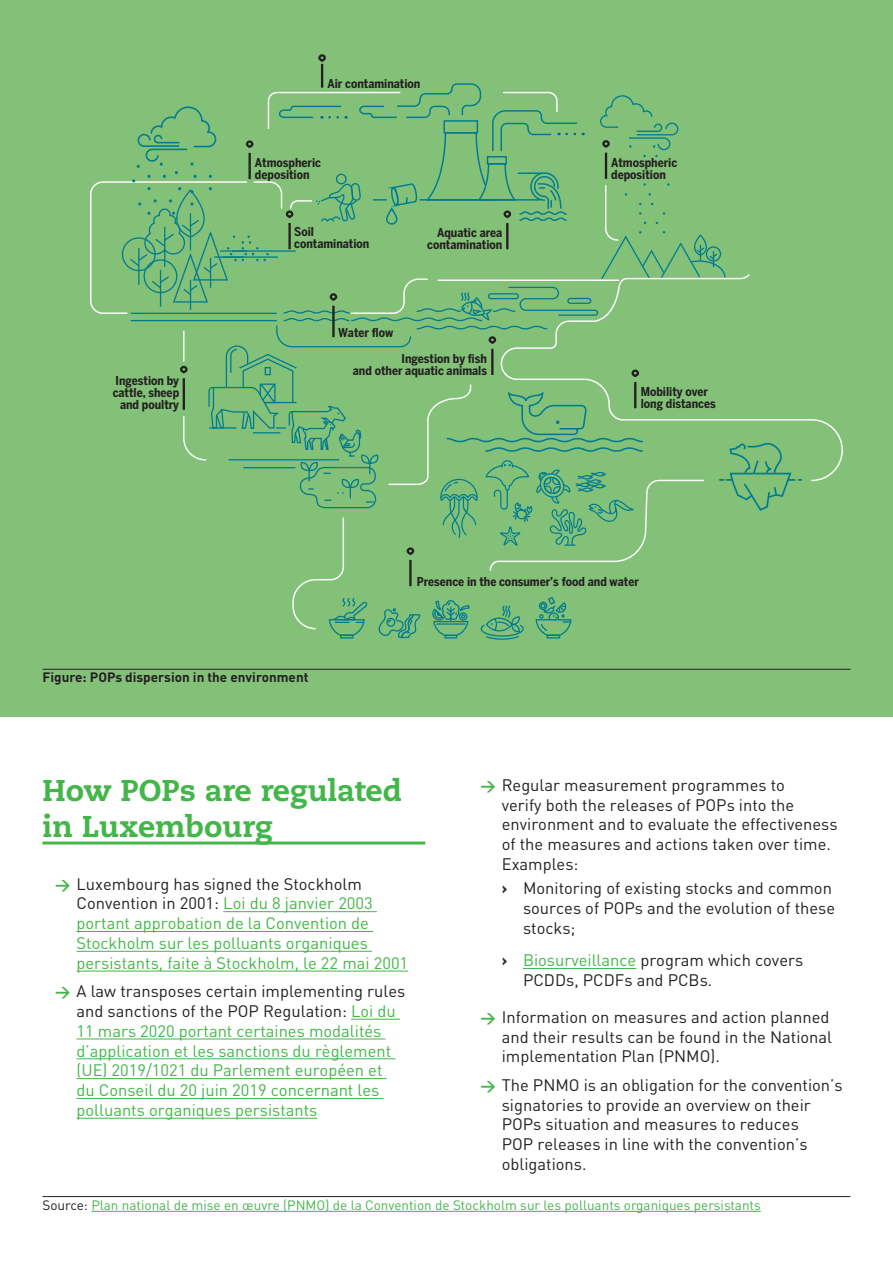
<style>
.page{position:relative;width:893px;height:1263px;background:#fff}
.page>*{position:absolute;margin:0;border:0;box-sizing:border-box;transform-origin:0 0}
.t1{font:800 30px/36px "Caecilia LT Std";color:#43b649}
.t2{font:16.5px/19.8px "DIN Pro";color:#231f20}
.t3{font:16.5px/19.8px "DIN Pro";color:#43b649}
.t4{font:13.5px "DIN Pro";color:#43b649}
.t5{font:700 13.5px "DIN Pro";color:#231f20}
.t6{font:700 12.15px/12.3px "Benton Sans Cond";color:#231f20}
.s1{font-weight:700;font-size:15px}
.s2{color:#231f20}
.s3{font-weight:700;font-size:15px;color:#43b649}
.s4{font-weight:700}
.s5{color:#43b649}
</style>
<div class="page">
<hr style="left:43px;top:841px;width:382px;height:3px;background:#43b649">
<hr style="left:223px;top:911px;width:154px;height:1px;background:#43b649">
<hr style="left:77px;top:931px;width:296px;height:1px;background:#43b649">
<hr style="left:77px;top:951px;width:295px;height:1px;background:#43b649">
<hr style="left:77px;top:971px;width:331px;height:1px;background:#43b649">
<hr style="left:351px;top:1019px;width:49px;height:1px;background:#43b649">
<hr style="left:77px;top:1038px;width:308px;height:1px;background:#43b649">
<hr style="left:77px;top:1058px;width:318px;height:1px;background:#43b649">
<hr style="left:77px;top:1078px;width:310px;height:1px;background:#43b649">
<hr style="left:77px;top:1098px;width:306px;height:1px;background:#43b649">
<hr style="left:77px;top:1118px;width:240px;height:1px;background:#43b649">
<div style="left:0;top:0;width:893px;height:716px;background:#83c078"></div>
<hr style="left:523px;top:968px;width:113px;height:1px;background:#43b649">
<div style="left:318px;top:54px;width:8px;height:8px;border:2px solid #231f20;border-radius:50%"></div>
<hr style="left:321px;top:64px;width:2px;height:24px;background:#231f20">
<svg style="left:810px;top:419px;width:33px;height:63px"></svg>
<svg style="left:90px;top:83px;width:711px;height:557px"></svg>
<hr style="left:43px;top:669px;width:807px;height:1px;background:#231f20">
<hr style="left:43px;top:1196px;width:807px;height:1px;background:#231f20">
<hr style="left:91px;top:1211px;width:670px;height:1px;background:#43b649">
<p class="t6" style="left:327px;top:77px;width:94px">Air contamination</p>
<p class="t6" style="left:255px;top:156px;width:68px">Atmospheric deposition</p>
<p class="t6" style="left:611px;top:156px;width:68px">Atmospheric deposition</p>
<p class="t6" style="left:294px;top:225px;width:77px">Soil contamination</p>
<p class="t6" style="left:427px;top:226px;width:77px;text-align:right">Aquatic area contamination</p>
<p class="t6" style="left:338px;top:327px;width:57px">Water flow</p>
<p class="t6" style="left:353px;top:352px;width:136px;text-align:right">Ingestion by fish<br>and other aquatic animals</p>
<p class="t6" style="left:113px;top:374px;width:68px;text-align:right">Ingestion by cattle, sheep and poultry</p>
<p class="t6" style="left:641px;top:385px;width:77px">Mobility over long distances</p>
<p class="t5" style="left:43px;top:668px;width:267px">Figure: POPs dispersion in the environment</p>
<p class="t6" style="left:417px;top:575px;width:224px">Presence in the consumer’s food and water</p>
<h1 class="t1" style="left:43px;top:773px;width:361px">How POPs are regulated in Luxembourg</h1>
<p class="t3" style="left:77px;top:873px;width:333px;text-indent:-21px"><span class="s1">→</span> <span class="s2">Luxembourg has signed the Stockholm Convention in 2001:</span> Loi du 8 janvier 2003 portant approbation de la Convention de Stockholm sur les polluants organiques persistants, faite à Stockholm, le 22 mai 2001</p>
<p class="t3" style="left:77px;top:981px;width:330px;text-indent:-21px"><span class="s1">→</span> <span class="s2">A law transposes certain implementing rules and sanctions of the POP Regulation:</span> Loi du 11 mars 2020 portant certaines modalités d’application et les sanctions du règlement (UE) 2019/1021 du Parlement européen et<br>du Conseil du 20 juin 2019 concernant les polluants organiques persistants</p>
<p class="t2" style="left:502px;top:774px;width:337px;text-indent:-21px"><span class="s3">→</span> Regular measurement programmes to<br>verify both the releases of POPs into the environment and to evaluate the effectiveness of the measures and actions taken over time.<br>Examples:</p>
<p class="t2" style="left:523px;top:877px;width:314px;text-indent:-21px"><span class="s4">›</span> Monitoring of existing stocks and common sources of POPs and the evolution of these stocks;</p>
<p class="t2" style="left:523px;top:950px;width:282px;text-indent:-21px"><span class="s4">›</span> <span class="s5">Biosurveillance</span> program which covers<br>PCDDs, PCDFs and PCBs.</p>
<p class="t2" style="left:502px;top:1006px;width:332px;text-indent:-21px"><span class="s3">→</span> Information on measures and action planned and their results can be found in the National implementation Plan (PNMO).</p>
<p class="t2" style="left:502px;top:1074px;width:342px;text-indent:-21px"><span class="s3">→</span> The PNMO is an obligation for the convention’s signatories to provide an overview on their POPs situation and measures to reduces<br>POP releases in line with the convention’s obligations.</p>
<p class="t4" style="left:43px;top:1195px;width:720px"><span class="s2">Source:</span> Plan national de mise en œuvre (PNMO) de la Convention de Stockholm sur les polluants organiques persistants</p>
</div>
